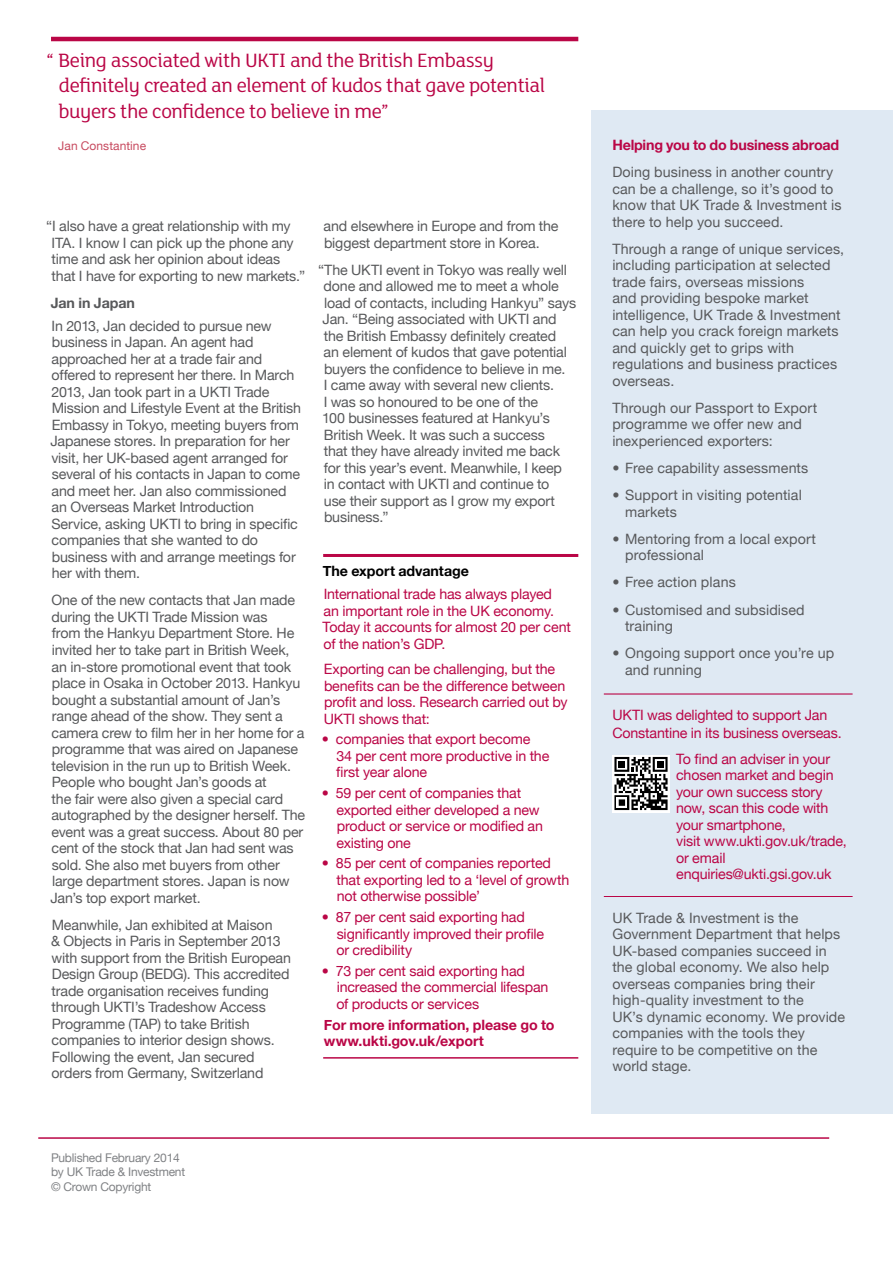
<style>
.page{position:relative;width:893px;height:1263px;background:#fff}
.page>*{position:absolute;margin:0;border:0;box-sizing:border-box;transform-origin:0 0}
._09_Quote{font:21px/25.5px "FS Lola";letter-spacing:-.02em;color:#ba0646}
._04_BodyCopy{font:14.25px/16.5px "Helvetica Neue";letter-spacing:-.01em;color:#58595b}
._04_BodyCopy-2{font:14.25px/16.5px "Helvetica Neue";letter-spacing:.01em;color:#58595b}
.box_out_bullits{font:14.25px/16.5px "Helvetica Neue";letter-spacing:-.01em;color:#ba0646}
._04a_BodyCopyHighlig{font:14.25px/16.5px "Helvetica Neue";letter-spacing:-.01em;color:#ba0646}
._05_Bullet{font:14.25px/16.5px "Helvetica Neue";letter-spacing:.01em;color:#58595b}
._10_QR_Code_info{font:14.25px/16.5px "Helvetica Neue";letter-spacing:-.01em;color:#ba0646}
.above_QR_code{font:14.25px/18px "Helvetica Neue";letter-spacing:-.01em;color:#ba0646}
.Further_info_text{font:700 14.25px/16.5px "Helvetica Neue";letter-spacing:-.005em;color:#ba0646}
._04_BodyCopy-3{font:700 14.25px "Helvetica Neue";letter-spacing:-.015em;color:#ba0646}
._03a_SubHighlight{font:700 14.25px "Helvetica Neue";letter-spacing:-.005em;color:#000}
._03_Subhead{font:700 14.25px "Helvetica Neue";letter-spacing:-.005em;color:#58595b}
._08_Signoff{font:12px/14.2px "Helvetica Neue";letter-spacing:-.02em;color:#808285}
.quotee{font:12px "Helvetica Neue";letter-spacing:.005em;color:#c74a5f}
</style>
<div class="page">
<div style="left:591px;top:111px;width:302px;height:1003px;background:#dfe9f3"></div>
<hr style="left:38px;top:1137px;width:791px;height:2px;background:#ba0646">
<hr style="left:323px;top:554px;width:255px;height:3px;background:#ba0646">
<hr style="left:323px;top:1057px;width:255px;height:1px;background:#ba0646">
<hr style="left:51px;top:37px;width:527px;height:4px;background:#ba0646">
<hr style="left:604px;top:693px;width:249px;height:1px;background:#ba0646">
<hr style="left:604px;top:896px;width:249px;height:1px;background:#ba0646">
<div style="left:612px;top:755px;width:58px;height:57px;background:linear-gradient(to bottom,#fff,#fff)"></div>
<svg style="left:614px;top:757px;width:54px;height:53px;background:#737373"></svg>
<p class="_09_Quote" style="left:59px;top:46px;width:488px;text-indent:-12px">“ Being associated with UKTI and the British Embassy definitely created an element of kudos that gave potential buyers the confidence to believe in me”</p>
<p class="quotee" style="left:58px;top:138px;width:89px">Jan Constantine</p>
<p class="_04_BodyCopy-3" style="left:612px;top:136px;width:228px">Helping you to do business abroad</p>
<p class="_04_BodyCopy-2" style="left:612px;top:164px;width:231px">Doing business in another country can be a challenge, so it’s good to know that UK Trade &amp; Investment is there to help you succeed.</p>
<p class="_04_BodyCopy-2" style="left:612px;top:240px;width:233px">Through a range of unique services, including participation at selected trade fairs, overseas missions<br>and providing bespoke market intelligence, UK Trade &amp; Investment can help you crack foreign markets and quickly get to grips with regulations and business practices overseas.</p>
<p class="_04_BodyCopy-2" style="left:612px;top:399px;width:207px">Through our Passport to Export programme we offer new and inexperienced exporters:</p>
<p class="_05_Bullet" style="left:612px;top:459px;width:198px">• Free capability assessments</p>
<p class="_05_Bullet" style="left:625px;top:487px;width:178px;text-indent:-13px">• Support in visiting potential markets</p>
<p class="_05_Bullet" style="left:625px;top:530px;width:192px;text-indent:-13px">• Mentoring from a local export professional</p>
<p class="_05_Bullet" style="left:612px;top:574px;width:125px">• Free action plans</p>
<p class="_05_Bullet" style="left:625px;top:601px;width:181px;text-indent:-13px">• Customised and subsidised training</p>
<p class="_05_Bullet" style="left:625px;top:645px;width:211px;text-indent:-13px">• Ongoing support once you’re up and running</p>
<p class="above_QR_code" style="left:612px;top:706px;width:231px">UKTI was delighted to support Jan<br>Constantine in its business overseas.</p>
<p class="_10_QR_Code_info" style="left:676px;top:750px;width:172px">To find an adviser in your chosen market and begin your own success story now, scan this code with your smartphone,<br>visit www.ukti.gov.uk/trade, or email enquiries@ukti.gsi.gov.uk</p>
<p class="_04_BodyCopy-2" style="left:612px;top:909px;width:234px">UK Trade &amp; Investment is the<br>Government Department that helps<br>UK-based companies succeed in the global economy. We also help overseas companies bring their high-quality investment to the<br>UK’s dynamic economy. We provide companies with the tools they require to be competitive on the world stage.</p>
<p class="_04_BodyCopy" style="left:324px;top:218px;width:236px">and elsewhere in Europe and from the biggest department store in Korea.</p>
<p class="_04_BodyCopy" style="left:318px;top:261px;width:259px">“The UKTI event in Tokyo was really well done and allowed me to meet a whole load of contacts, including Hankyu” says Jan. “Being associated with UKTI and<br>the British Embassy definitely created<br>an element of kudos that gave potential buyers the confidence to believe in me.<br>I came away with several new clients.<br>I was so honoured to be one of the<br>100 businesses featured at Hankyu’s British Week. It was such a success<br>that they have already invited me back<br>for this year’s event. Meanwhile, I keep<br>in contact with UKTI and continue to<br>use their support as I grow my export business.”</p>
<p class="_04_BodyCopy" style="left:52px;top:218px;width:255px;text-indent:-5px">“I also have a great relationship with my ITA. I know I can pick up the phone any time and ask her opinion about ideas that I have for exporting to new markets.”</p>
<p class="_03_Subhead" style="left:51px;top:294px;width:86px">Jan in Japan</p>
<p class="_04_BodyCopy" style="left:50px;top:317px;width:252px">In 2013, Jan decided to pursue new business in Japan. An agent had approached her at a trade fair and offered to represent her there. In March 2013, Jan took part in a UKTI Trade Mission and Lifestyle Event at the British Embassy in Tokyo, meeting buyers from Japanese stores. In preparation for her visit, her UK-based agent arranged for several of his contacts in Japan to come and meet her. Jan also commissioned an Overseas Market Introduction Service, asking UKTI to bring in specific companies that she wanted to do business with and arrange meetings for her with them.</p>
<p class="_04_BodyCopy" style="left:50px;top:592px;width:256px">One of the new contacts that Jan made during the UKTI Trade Mission was<br>from the Hankyu Department Store. He invited her to take part in British Week, an in-store promotional event that took place in Osaka in October 2013. Hankyu bought a substantial amount of Jan’s range ahead of the show. They sent a camera crew to film her in her home for a programme that was aired on Japanese television in the run up to British Week.<br>People who bought Jan’s goods at<br>the fair were also given a special card autographed by the designer herself. The event was a great success. About 80 per cent of the stock that Jan had sent was sold. She also met buyers from other large department stores. Japan is now Jan’s top export market.</p>
<p class="_04_BodyCopy" style="left:51px;top:916px;width:241px">Meanwhile, Jan exhibited at Maison<br>&amp; Objects in Paris in September 2013 with support from the British European Design Group (BEDG). This accredited trade organisation receives funding through UKTI’s Tradeshow Access Programme (TAP) to take British companies to interior design shows.<br>Following the event, Jan secured orders from Germany, Switzerland</p>
<p class="_03a_SubHighlight" style="left:323px;top:562px;width:148px">The export advantage</p>
<p class="_04a_BodyCopyHighlig" style="left:323px;top:585px;width:250px">International trade has always played<br>an important role in the UK economy.<br>Today it accounts for almost 20 per cent of the nation’s GDP.</p>
<p class="_04a_BodyCopyHighlig" style="left:324px;top:660px;width:246px">Exporting can be challenging, but the benefits can be the difference between profit and loss. Research carried out by UKTI shows that:</p>
<p class="box_out_bullits" style="left:336px;top:731px;width:215px;text-indent:-15px">• companies that export become<br>34 per cent more productive in the first year alone</p>
<p class="box_out_bullits" style="left:336px;top:784px;width:208px;text-indent:-15px">• 59 per cent of companies that exported either developed a new product or service or modified an existing one</p>
<p class="box_out_bullits" style="left:337px;top:855px;width:234px;text-indent:-15px">• 85 per cent of companies reported that exporting led to a ‘level of growth not otherwise possible’</p>
<p class="box_out_bullits" style="left:336px;top:908px;width:209px;text-indent:-15px">• 87 per cent said exporting had significantly improved their profile or credibility</p>
<p class="box_out_bullits" style="left:336px;top:962px;width:214px;text-indent:-15px">• 73 per cent said exporting had increased the commercial lifespan of products or services</p>
<p class="Further_info_text" style="left:324px;top:1016px;width:232px">For more information, please go to www.ukti.gov.uk/export</p>
<p class="_08_Signoff" style="left:51px;top:1151px;width:136px">Published February 2014 by UK Trade &amp; Investment © Crown Copyright</p>
</div>
